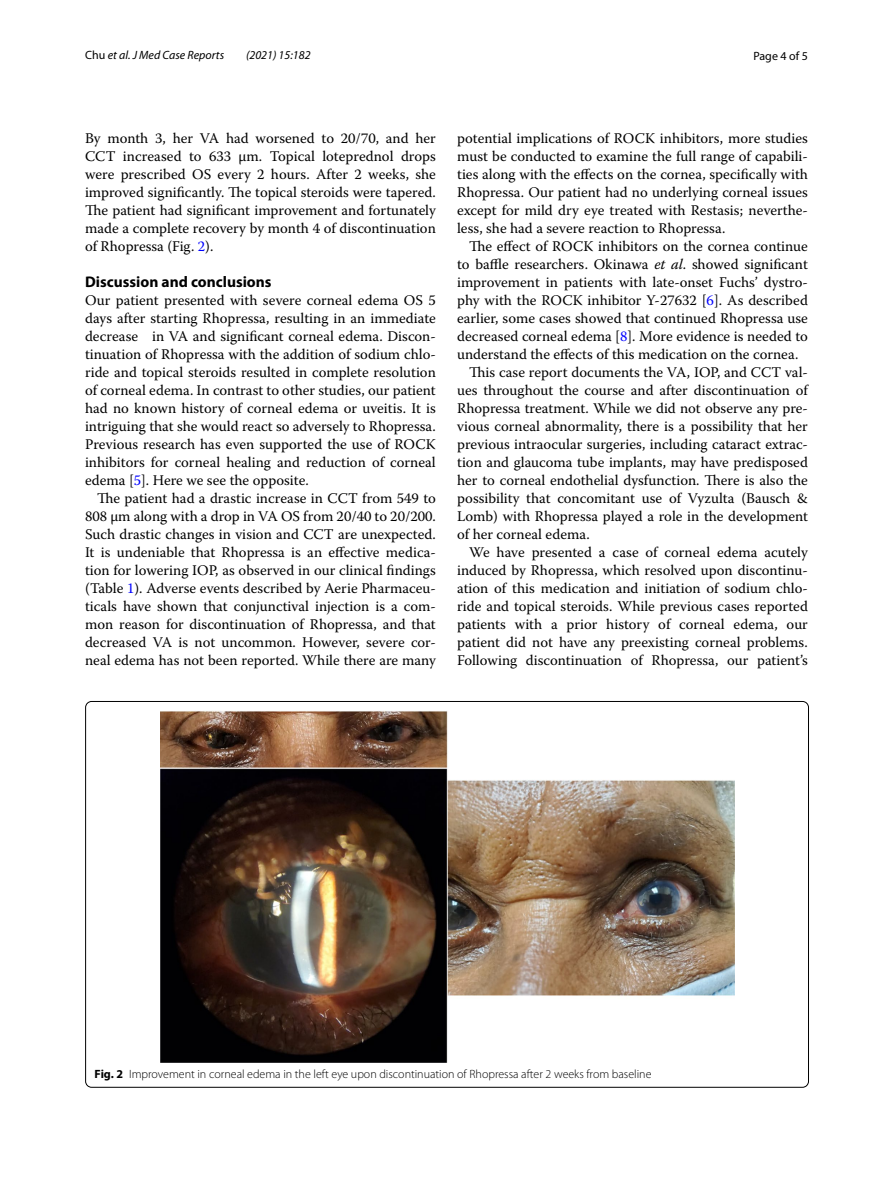
<style>
.page{position:relative;width:893px;height:1187px;background:#fff}
.page>*{position:absolute;margin:0;border:0;box-sizing:border-box;transform-origin:0 0}
.t1{font:700 15.45px "Myriad Pro";color:#000}
.t2{font:14.7px/18px "Warnock Pro";color:#000;text-align:justify}
.t3{font:300 12px "Myriad Pro";color:#000}
.t4{font:italic 12px "Myriad Pro";color:#000}
.t5{font:12px "Myriad Pro";color:#000}
.s1{font-style:normal}
.s2{color:#00f}
.s3{font-style:italic}
.s4{font-weight:700}
</style>
<div class="page">
<img style="left:160px;top:711px;width:574px;height:351px">
<p class="t4" style="left:85px;top:48px;width:141px"><span class="s1">Chu</span> et al. J Med Case Reports</p>
<p class="t4" style="left:246px;top:48px;width:66px">(2021) 15:182</p>
<p class="t5" style="left:753px;top:48px;width:56px">Page 4 of 5</p>
<p class="t2" style="left:85px;top:128px;width:352px">By month 3, her VA had worsened to 20/70, and her CCT increased to 633 µm. Topical loteprednol drops were prescribed OS every 2 hours. After 2 weeks, she improved significantly. The topical steroids were tapered.<br>The patient had significant improvement and fortunately made a complete recovery by month 4 of discontinuation of Rhopressa (Fig. <span class="s2">2</span>).</p>
<p class="t1" style="left:85px;top:271px;width:188px">Discussion and conclusions</p>
<p class="t2" style="left:85px;top:290px;width:352px">Our patient presented with severe corneal edema OS 5 days after starting Rhopressa, resulting in an immediate decrease in VA and significant corneal edema. Discon&shy;tinuation of Rhopressa with the addition of sodium chlo&shy;ride and topical steroids resulted in complete resolution of corneal edema. In contrast to other studies, our patient had no known history of corneal edema or uveitis. It is intriguing that she would react so adversely to Rhopressa.<br>Previous research has even supported the use of ROCK inhibitors for corneal healing and reduction of corneal edema [<span class="s2">5</span>]. Here we see the opposite.</p>
<p class="t2" style="left:85px;top:488px;width:352px;text-indent:12px">The patient had a drastic increase in CCT from 549 to 808 µm along with a drop in VA OS from 20/40 to 20/200.<br>Such drastic changes in vision and CCT are unexpected.<br>It is undeniable that Rhopressa is an effective medica&shy;tion for lowering IOP, as observed in our clinical findings (Table <span class="s2">1</span>). Adverse events described by Aerie Pharmaceu&shy;ticals have shown that conjunctival injection is a com&shy;mon reason for discontinuation of Rhopressa, and that decreased VA is not uncommon. However, severe cor&shy;neal edema has not been reported. While there are many</p>
<p class="t2" style="left:457px;top:128px;width:352px">potential implications of ROCK inhibitors, more studies must be conducted to examine the full range of capabili&shy;ties along with the effects on the cornea, specifically with Rhopressa. Our patient had no underlying corneal issues except for mild dry eye treated with Restasis; neverthe&shy;less, she had a severe reaction to Rhopressa.</p>
<p class="t2" style="left:469px;top:236px;width:340px">The effect of ROCK inhibitors on the cornea continue</p>
<p class="t2" style="left:457px;top:254px;width:352px">to baffle researchers. Okinawa <span class="s3">et al</span>. showed significant</p>
<p class="t2" style="left:457px;top:272px;width:352px">improvement in patients with late-onset Fuchs’ dystro-</p>
<p class="t2" style="left:457px;top:290px;width:352px">phy with the ROCK inhibitor Y-27632 [<span class="s2">6</span>]. As described</p>
<p class="t2" style="left:457px;top:308px;width:352px">earlier, some cases showed that continued Rhopressa use</p>
<p class="t2" style="left:457px;top:326px;width:352px">decreased corneal edema [<span class="s2">8</span>]. More evidence is needed to</p>
<p class="t2" style="left:457px;top:344px;width:343px">understand the effects of this medication on the cornea.</p>
<p class="t2" style="left:469px;top:362px;width:340px">This case report documents the VA, IOP, and CCT val-</p>
<p class="t2" style="left:457px;top:380px;width:352px">ues throughout the course and after discontinuation of</p>
<p class="t2" style="left:457px;top:398px;width:352px">Rhopressa treatment. While we did not observe any pre-</p>
<p class="t2" style="left:457px;top:416px;width:352px">vious corneal abnormality, there is a possibility that her</p>
<p class="t2" style="left:457px;top:434px;width:352px">previous intraocular surgeries, including cataract extrac-</p>
<p class="t2" style="left:457px;top:452px;width:352px">tion and glaucoma tube implants, may have predisposed</p>
<p class="t2" style="left:457px;top:470px;width:352px">her to corneal endothelial dysfunction. There is also the</p>
<p class="t2" style="left:457px;top:488px;width:352px">possibility that concomitant use of Vyzulta (Bausch &amp;</p>
<p class="t2" style="left:457px;top:506px;width:352px">Lomb) with Rhopressa played a role in the development</p>
<p class="t2" style="left:457px;top:524px;width:134px">of her corneal edema.</p>
<p class="t2" style="left:469px;top:542px;width:340px">We have presented a case of corneal edema acutely</p>
<p class="t2" style="left:457px;top:560px;width:352px">induced by Rhopressa, which resolved upon discontinu-</p>
<p class="t2" style="left:457px;top:578px;width:352px">ation of this medication and initiation of sodium chlo-</p>
<p class="t2" style="left:457px;top:596px;width:352px">ride and topical steroids. While previous cases reported</p>
<p class="t2" style="left:457px;top:614px;width:352px">patients with a prior history of corneal edema, our</p>
<p class="t2" style="left:457px;top:632px;width:352px">patient did not have any preexisting corneal problems.</p>
<p class="t2" style="left:457px;top:650px;width:352px">Following discontinuation of Rhopressa, our patient’s</p>
<p class="t3" style="left:95px;top:1066px;width:558px"><span class="s4">Fig. 2</span> Improvement in corneal edema in the left eye upon discontinuation of Rhopressa after 2 weeks from baseline</p>
</div>
